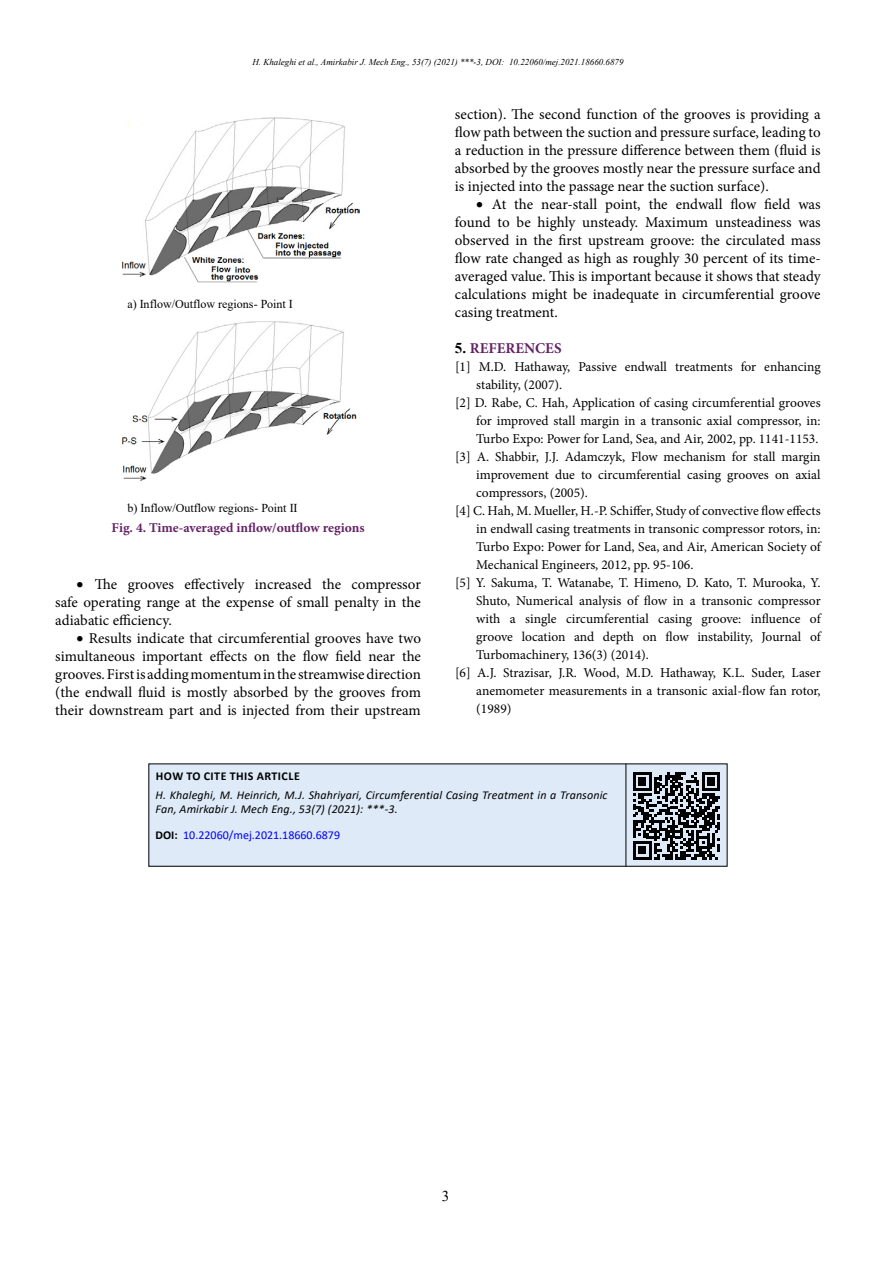
<style>
.page{position:relative;width:893px;height:1263px;background:#fff}
.page>*{position:absolute;margin:0;border:0;box-sizing:border-box;transform-origin:0 0}
.t1{font:15px/18px "Minion Pro";color:#000;text-align:justify}
.t2{font:700 15px "Minion Pro";color:#642266}
.t3{font:15px "Times New Roman";color:#000}
.t4{font:13.5px "Minion Pro";color:#000}
.t5{font:700 13.5px "Minion Pro";color:#642266}
.t6{font:italic 12px/14.4px "Calibri";letter-spacing:.01em;color:#000}
.t7{font:12px "Times New Roman";letter-spacing:.005em;color:#000}
.t8{font:12px "Calibri";color:#00f}
.t9{font:700 12px "Calibri";letter-spacing:.04em;color:#000}
.t10{font:italic 9px "Times New Roman";color:#000}
.s1{font-family:"Times New Roman";color:#000}
.s2{font-weight:700;color:#000}
</style>
<div class="page">
<img style="left:122px;top:117px;width:237px;height:166px">
<img style="left:122px;top:321px;width:235px;height:160px">
<div style="left:149px;top:764px;width:578px;height:102px;background:#deeaf7"></div>
<hr style="left:625px;top:764px;width:1px;height:102px;background:#000">
<svg style="left:633px;top:772px;width:87px;height:87px"></svg>
<p class="t10" style="left:252px;top:56px;width:373px">H. Khaleghi et al., Amirkabir J. Mech Eng., 53(7) (2021) ***-3, DOI: 10.22060/mej.2021.18660.6879</p>
<p class="t7" style="left:127px;top:295px;width:167px">a) Inflow/Outflow regions- Point I</p>
<p class="t7" style="left:127px;top:499px;width:171px">b) Inflow/Outflow regions- Point II</p>
<p class="t5" style="left:112px;top:518px;width:254px">Fig. 4. Time-averaged inflow/outflow regions</p>
<p class="t1" style="left:55px;top:575px;width:367px;text-indent:21px">• The grooves effectively increased the compressor safe operating range at the expense of small penalty in the adiabatic efficiency.</p>
<p class="t1" style="left:55px;top:629px;width:367px;text-indent:21px">• Results indicate that circumferential grooves have two simultaneous important effects on the flow field near the grooves. First is adding momentum in the streamwise direction (the endwall fluid is mostly absorbed by the grooves from their downstream part and is injected from their upstream</p>
<p class="t1" style="left:455px;top:106px;width:367px">section). The second function of the grooves is providing a flow path between the suction and pressure surface, leading to a reduction in the pressure difference between them (fluid is absorbed by the grooves mostly near the pressure surface and is injected into the passage near the suction surface).</p>
<p class="t1" style="left:455px;top:196px;width:367px;text-indent:21px">• At the near-stall point, the endwall flow field was found to be highly unsteady. Maximum unsteadiness was observed in the first upstream groove: the circulated mass flow rate changed as high as roughly 30 percent of its time&shy;averaged value. This is important because it shows that steady calculations might be inadequate in circumferential groove casing treatment.</p>
<p class="t2" style="left:455px;top:338px;width:108px"><span class="s1">5.</span> REFERENCES</p>
<p class="t4" style="left:455px;top:358px;width:367px">[1] M.D. Hathaway, Passive endwall treatments for enhancing</p>
<p class="t4" style="left:476px;top:376px;width:88px">stability, (2007).</p>
<p class="t4" style="left:455px;top:394px;width:367px">[2] D. Rabe, C. Hah, Application of casing circumferential grooves</p>
<p class="t4" style="left:476px;top:412px;width:346px">for improved stall margin in a transonic axial compressor, in:</p>
<p class="t4" style="left:476px;top:430px;width:344px">Turbo Expo: Power for Land, Sea, and Air, 2002, pp. 1141-1153.</p>
<p class="t4" style="left:455px;top:448px;width:367px">[3] A. Shabbir, J.J. Adamczyk, Flow mechanism for stall margin</p>
<p class="t4" style="left:476px;top:466px;width:346px">improvement due to circumferential casing grooves on axial</p>
<p class="t4" style="left:476px;top:484px;width:113px">compressors, (2005).</p>
<p class="t4" style="left:455px;top:502px;width:367px">[4] C. Hah, M. Mueller, H.-P. Schiffer, Study of convective flow effects</p>
<p class="t4" style="left:476px;top:520px;width:346px">in endwall casing treatments in transonic compressor rotors, in:</p>
<p class="t4" style="left:476px;top:538px;width:346px">Turbo Expo: Power for Land, Sea, and Air, American Society of</p>
<p class="t4" style="left:476px;top:556px;width:219px">Mechanical Engineers, 2012, pp. 95-106.</p>
<p class="t4" style="left:455px;top:574px;width:367px">[5] Y. Sakuma, T. Watanabe, T. Himeno, D. Kato, T. Murooka, Y.</p>
<p class="t4" style="left:476px;top:592px;width:346px">Shuto, Numerical analysis of flow in a transonic compressor</p>
<p class="t4" style="left:476px;top:610px;width:346px">with a single circumferential casing groove: influence of</p>
<p class="t4" style="left:476px;top:628px;width:346px">groove location and depth on flow instability, Journal of</p>
<p class="t4" style="left:476px;top:646px;width:174px">Turbomachinery, 136(3) (2014).</p>
<p class="t4" style="left:455px;top:664px;width:367px">[6] A.J. Strazisar, J.R. Wood, M.D. Hathaway, K.L. Suder, Laser</p>
<p class="t4" style="left:476px;top:682px;width:346px">anemometer measurements in a transonic axial-flow fan rotor,</p>
<p class="t4" style="left:476px;top:700px;width:37px">(1989)</p>
<p class="t9" style="left:156px;top:767px;width:145px">HOW TO CITE THIS ARTICLE</p>
<p class="t6" style="left:156px;top:787px;width:453px">H. Khaleghi, M. Heinrich, M.J. Shahriyari, Circumferential Casing Treatment in a Transonic<br>Fan, Amirkabir J. Mech Eng., 53(7) (2021): ***-3.</p>
<p class="t8" style="left:156px;top:827px;width:186px"><span class="s2">DOI:</span> 10.22060/mej.2021.18660.6879</p>
<p class="t3" style="left:442px;top:1185px;width:9px">3</p>
</div>
